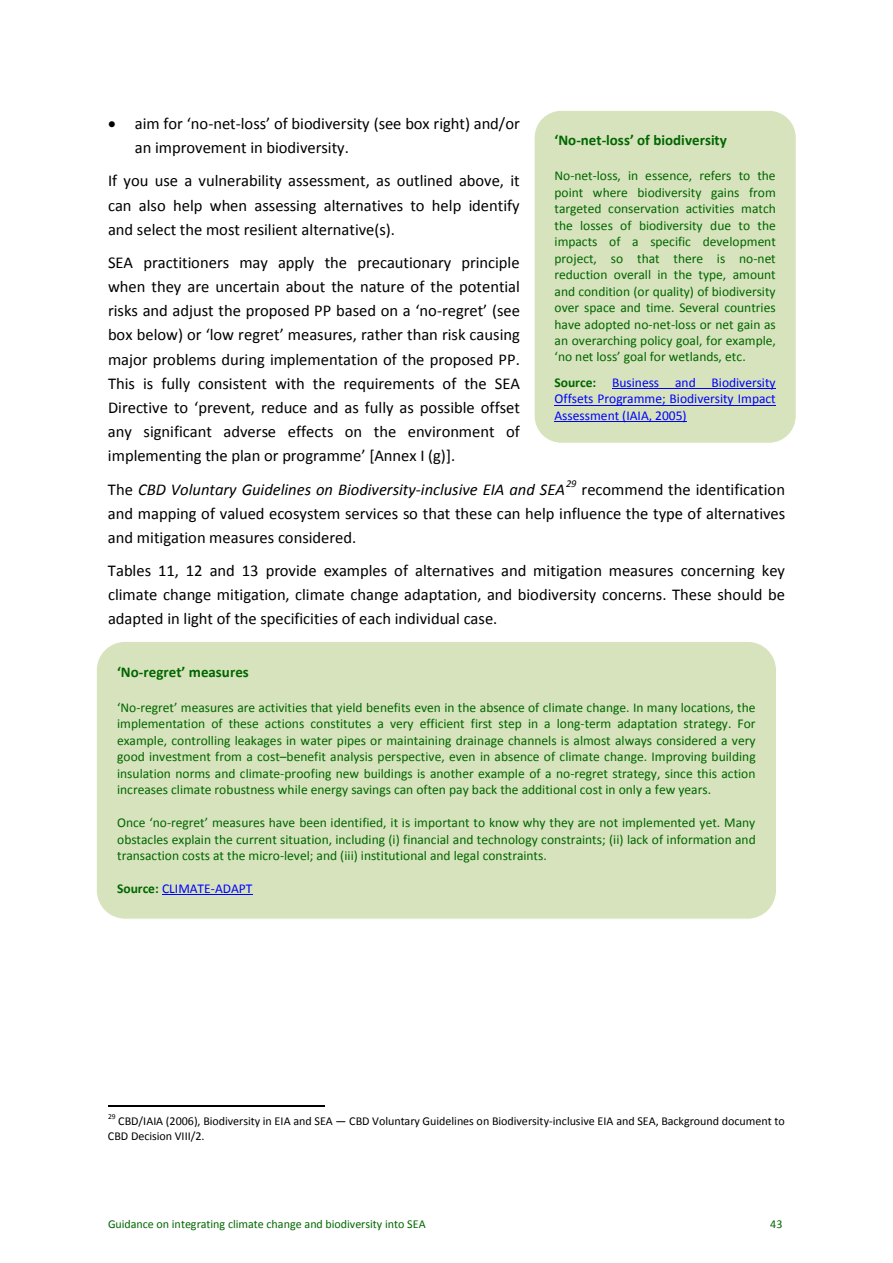
<style>
.page{position:relative;width:893px;height:1263px;background:#fff}
.page>*{position:absolute;margin:0;border:0;box-sizing:border-box;transform-origin:0 0}
.t1{font:16.5px/24.2px "Calibri";color:#000;text-align:justify}
.t2{font:italic 16.5px "Calibri";color:#000}
.t3{font:700 15px "Calibri";letter-spacing:.005em;color:#060}
.t4{font:13.5px/16.5px "Calibri";color:#060;text-align:justify}
.t5{font:13.5px/16.5px "Calibri";color:#00f;text-align:justify}
.t6{font:12px/14.7px "Calibri";letter-spacing:-.005em;color:#000}
.t7{font:12px "Calibri";letter-spacing:-.005em;color:#060}
.t8{font:italic 10.5px "Calibri";color:#000}
.t9{font:7.5px "Calibri";color:#000}
.s1{font-style:normal}
.s2{font-weight:700;color:#060}
</style>
<div class="page">
<hr style="left:108px;top:1105px;width:216px;height:1px;background:#000">
<div style="left:96px;top:641px;width:681px;height:279px;background:#d6e3bc;border:1px solid #fff;border-radius:29px"></div>
<hr style="left:162px;top:894px;width:91px;height:1px;background:#00f">
<div style="left:534px;top:110px;width:263px;height:334px;background:#d6e3bc;border:1px solid #fff;border-radius:27px"></div>
<hr style="left:612px;top:388px;width:164px;height:1px;background:#00f">
<hr style="left:555px;top:405px;width:221px;height:1px;background:#00f">
<hr style="left:555px;top:421px;width:132px;height:1px;background:#00f">
<p class="t1" style="left:135px;top:112px;width:387px;text-indent:-27px">• aim for ‘no-net-loss’ of biodiversity (see box right) and/or an improvement in biodiversity.</p>
<p class="t1" style="left:108px;top:169px;width:413px">If you use a vulnerability assessment, as outlined above, it can also help when assessing alternatives to help identify and select the most resilient alternative(s).</p>
<p class="t1" style="left:108px;top:250px;width:414px">SEA practitioners may apply the precautionary principle when they are uncertain about the nature of the potential risks and adjust the proposed PP based on a ‘no-regret’ (see box below) or ‘low regret’ measures, rather than risk causing major problems during implementation of the proposed PP.<br>This is fully consistent with the requirements of the SEA Directive to ‘prevent, reduce and as fully as possible offset any significant adverse effects on the environment of implementing the plan or programme’ [Annex I (g)].</p>
<p class="t2" style="left:108px;top:478px;width:459px"><span class="s1">The</span> CBD Voluntary Guidelines on Biodiversity-inclusive EIA and SEA</p>
<p class="t8" style="left:566px;top:476px;width:12px">29</p>
<p class="t3" style="left:555px;top:131px;width:174px">‘No-net-loss’ of biodiversity</p>
<p class="t4" style="left:555px;top:167px;width:223px">No-net-loss, in essence, refers to the point where biodiversity gains from targeted conservation activities match the losses of biodiversity due to the impacts of a specific development project, so that there is no-net reduction overall in the type, amount and condition (or quality) of biodiversity over space and time. Several countries have adopted no-net-loss or net gain as an overarching policy goal, for example, ‘no net loss’ goal for wetlands, etc.</p>
<p class="t5" style="left:555px;top:374px;width:223px"><span class="s2">Source:</span> Business and Biodiversity Offsets Programme; Biodiversity Impact Assessment (IAIA, 2005)</p>
<p class="t1" style="left:108px;top:477px;width:679px;text-indent:474px">recommend the identification and mapping of valued ecosystem services so that these can help influence the type of alternatives and mitigation measures considered.</p>
<p class="t1" style="left:108px;top:559px;width:679px">Tables 11, 12 and 13 provide examples of alternatives and mitigation measures concerning key climate change mitigation, climate change adaptation, and biodiversity concerns. These should be adapted in light of the specificities of each individual case.</p>
<p class="t3" style="left:117px;top:662px;width:133px">‘No-regret’ measures</p>
<p class="t4" style="left:117px;top:699px;width:640px">‘No-regret’ measures are activities that yield benefits even in the absence of climate change. In many locations, the implementation of these actions constitutes a very efficient first step in a long-term adaptation strategy. For example, controlling leakages in water pipes or maintaining drainage channels is almost always considered a very good investment from a cost–benefit analysis perspective, even in absence of climate change. Improving building insulation norms and climate-proofing new buildings is another example of a no-regret strategy, since this action increases climate robustness while energy savings can often pay back the additional cost in only a few years.</p>
<p class="t4" style="left:117px;top:814px;width:640px">Once ‘no-regret’ measures have been identified, it is important to know why they are not implemented yet. Many obstacles explain the current situation, including (i) financial and technology constraints; (ii) lack of information and transaction costs at the micro-level; and (iii) institutional and legal constraints.</p>
<p class="t5" style="left:117px;top:880px;width:137px"><span class="s2">Source:</span> CLIMATE-ADAPT</p>
<p class="t9" style="left:108px;top:1112px;width:9px">29</p>
<p class="t6" style="left:108px;top:1114px;width:678px;text-indent:10px">CBD/IAIA (2006), Biodiversity in EIA and SEA — CBD Voluntary Guidelines on Biodiversity-inclusive EIA and SEA, Background document to<br>CBD Decision VIII/2.</p>
<p class="t7" style="left:108px;top:1216px;width:319px">Guidance on integrating climate change and biodiversity into SEA</p>
<p class="t7" style="left:770px;top:1216px;width:14px">43</p>
</div>
